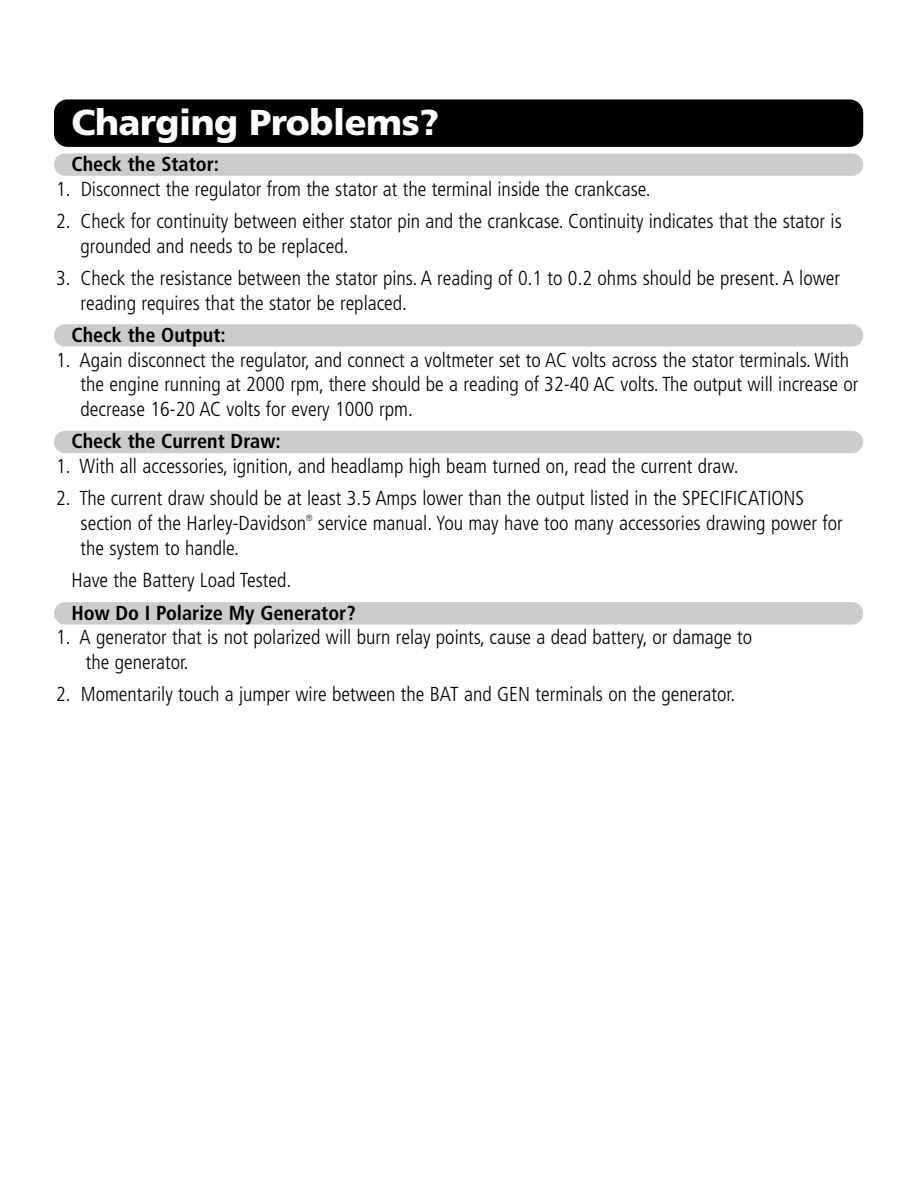
<style>
.page{position:relative;width:918px;height:1188px;background:#fff}
.page>*{position:absolute;margin:0;border:0;box-sizing:border-box;transform-origin:0 0}
.t1{font:900 36px "Frutiger";letter-spacing:-.01em;color:#fff}
.t2{font:300 condensed 20.25px/24.8px "Frutiger";color:#000}
.t3{font:700 condensed 20.25px "Frutiger";color:#000}
.t4{font:300 condensed 9px "Frutiger";color:#000;scale:.9 1}
</style>
<div class="page">
<div style="left:54px;top:99px;width:809px;height:48px;background:#000;border-radius:14px"></div>
<div style="left:54px;top:153px;width:809px;height:23px;background:#ccc;border-radius:11px"></div>
<div style="left:54px;top:324px;width:809px;height:23px;background:#ccc;border-radius:11px"></div>
<div style="left:54px;top:431px;width:809px;height:22px;background:#ccc;border-radius:11px"></div>
<div style="left:54px;top:602px;width:809px;height:23px;background:#ccc;border-radius:11px"></div>
<h1 class="t1" style="left:71px;top:108px;width:369px">Charging Problems?</h1>
<p class="t3" style="left:71px;top:156px;width:149px">Check the Stator:</p>
<p class="t2" style="left:56px;top:178px;width:596px">1. Disconnect the regulator from the stator at the terminal inside the crankcase.</p>
<p class="t2" style="left:81px;top:210px;width:763px;text-indent:-24px">2. Check for continuity between either stator pin and the crankcase. Continuity indicates that the stator is grounded and needs to be replaced.</p>
<p class="t2" style="left:81px;top:267px;width:761px;text-indent:-24px">3. Check the resistance between the stator pins. A reading of 0.1 to 0.2 ohms should be present. A lower reading requires that the stator be replaced.</p>
<p class="t3" style="left:71px;top:327px;width:156px">Check the Output:</p>
<p class="t2" style="left:81px;top:349px;width:779px;text-indent:-24px">1. Again disconnect the regulator, and connect a voltmeter set to AC volts across the stator terminals. With the engine running at 2000 rpm, there should be a reading of 32-40 AC volts. The output will increase or decrease 16-20 AC volts for every 1000 rpm.</p>
<p class="t3" style="left:71px;top:433px;width:211px">Check the Current Draw:</p>
<p class="t2" style="left:56px;top:455px;width:684px">1. With all accessories, ignition, and headlamp high beam turned on, read the current draw.</p>
<p class="t2" style="left:81px;top:488px;width:725px;text-indent:-24px">2. The current draw should be at least 3.5 Amps lower than the output listed in the SPECIFICATIONS section of the Harley-Davidson</p>
<p class="t4" style="left:306px;top:514px;width:9px">®</p>
<p class="t2" style="left:318px;top:512px;width:526px">service manual. You may have too many accessories drawing power for</p>
<p class="t2" style="left:71px;top:533px;width:221px;line-height:32.2px;text-indent:9px">the system to handle.<br>Have the Battery Load Tested.</p>
<p class="t3" style="left:71px;top:604px;width:286px">How Do I Polarize My Generator?</p>
<p class="t2" style="left:86px;top:626px;width:668px;text-indent:-30px">1. A generator that is not polarized will burn relay points, cause a dead battery, or damage to the generator.</p>
<p class="t2" style="left:56px;top:683px;width:681px">2. Momentarily touch a jumper wire between the BAT and GEN terminals on the generator.</p>
</div>
